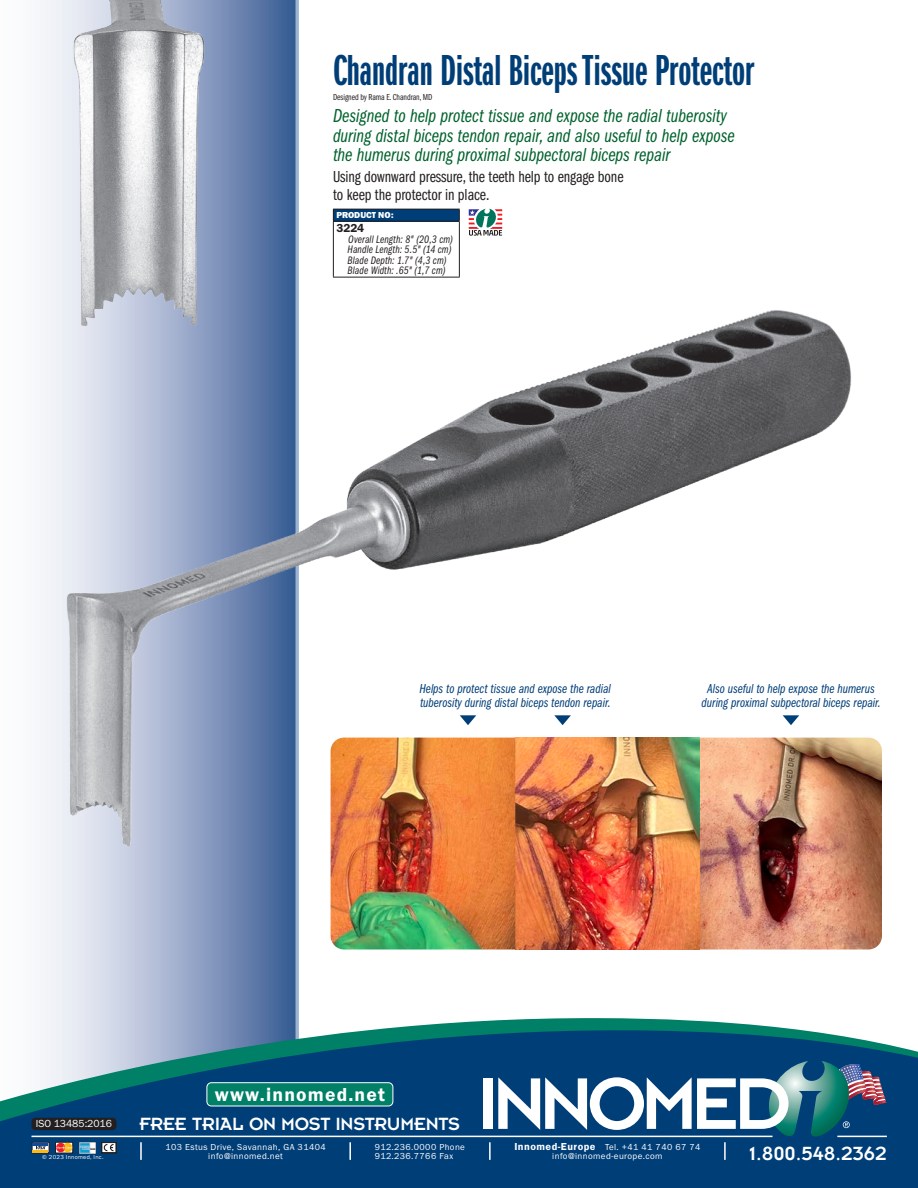
<style>
.page{position:relative;width:918px;height:1188px;background:#fff}
.page>*{position:absolute;margin:0;border:0;box-sizing:border-box;transform-origin:0 0}
.t1{font:45px "ITC Franklin Gothic Std Dm X Cp";color:#003e78}
.t2{font:21px "Insignia LT Pro";color:#fff}
.t3{font:19.5px/19.5px "ITC Franklin Gothic Std Bk Cp It";color:#00622c}
.t4{font:19.5px "Insignia LT Pro";letter-spacing:-.01em;color:#fff}
.t5{font:19.5px "Franklin Gothic URW Dem";letter-spacing:.06em;color:#fff}
.t6{font:16.5px/18px "ITC Franklin Gothic Std Bk Cp";letter-spacing:-.005em;color:#231f20}
.t7{font:13.5px/13.5px "ITC Franklin Gothic Std Bk Cp It";color:#003e78;text-align:center}
.t8{font:12px "Franklin Gothic URW Dem";color:#231f20}
.t9{font:11.25px/10.5px "ITC Franklin Gothic Std Bk Cp It";letter-spacing:.01em;color:#231f20}
.t10{font:10.65px "Franklin Gothic URW Boo";letter-spacing:-.005em;color:#fff}
.t11{font:9px/9px "Franklin Gothic URW Boo";letter-spacing:.045em;color:#fff;text-align:center}
.t12{font:9px "ITC Franklin Gothic Std Bk Cp";letter-spacing:-.005em;color:#231f20}
.t13{font:9px "Franklin Gothic URW Hea";letter-spacing:-.005em;color:#fff}
.t14{font:6px "Franklin Gothic URW Boo";letter-spacing:.045em;color:#fff}
.s1{font-family:"Franklin Gothic URW Dem";font-size:10.5px}
</style>
<div class="page">
<svg style="left:40px;top:0;width:256px;height:1018px"></svg>
<hr style="left:296px;top:0;width:2px;height:1044px;background:#cfd6e6">
<img style="left:66px;top:307px;width:786px;height:541px">
<img style="left:65px;top:0;width:148px;height:333px">
<div style="left:333px;top:209px;width:126px;height:12px;background:#003e78"></div>
<hr style="left:333px;top:221px;width:1px;height:56px;background:#231f20">
<hr style="left:459px;top:221px;width:1px;height:56px;background:#231f20">
<hr style="left:333px;top:277px;width:127px;height:1px;background:#231f20">
<hr style="left:333px;top:209px;width:127px;height:1px;background:#231f20">
<svg style="left:333px;top:209px;width:1px;height:12px"></svg>
<svg style="left:459px;top:209px;width:1px;height:12px"></svg>
<hr style="left:333px;top:221px;width:127px;height:1px;background:#231f20">
<svg style="left:469px;top:209px;width:33px;height:27px"></svg>
<img style="left:331px;top:738px;width:551px;height:212px">
<svg style="left:783px;top:715px;width:16px;height:10px"></svg>
<svg style="left:554px;top:715px;width:17px;height:10px"></svg>
<svg style="left:460px;top:715px;width:16px;height:10px"></svg>
<svg style="left:0;top:1018px;width:918px;height:170px;background:#28638b"></svg>
<svg style="left:32px;top:1142px;width:17px;height:11px"></svg>
<hr style="left:33px;top:1143px;width:15px;height:3px;background:#0d4da1">
<svg style="left:55px;top:1142px;width:18px;height:11px"></svg>
<img style="left:79px;top:1142px;width:17px;height:11px">
<div style="left:101px;top:1142px;width:15px;height:11px;border:1px solid #231f20"></div>
<svg style="left:104px;top:1144px;width:10px;height:7px"></svg>
<div style="left:102px;top:1142px;width:14px;height:11px;border:1px solid #231f20"></div>
<div style="left:483px;top:1078px;width:10px;height:51px;background:#fff"></div>
<svg style="left:498px;top:1061px;width:388px;height:99px"></svg>
<div style="left:32px;top:1118px;width:84px;height:12px;background:#231f20;border-radius:4px"></div>
<div style="left:207px;top:1083px;width:186px;height:23px;background:#008066;border-radius:4px"></div>
<div style="left:207px;top:1082px;width:186px;height:24px;border:1px solid #fff;border-radius:4px"></div>
<h1 class="t1" style="left:333px;top:46px;width:423px">Chandran Distal Biceps Tissue Protector</h1>
<p class="t12" style="left:333px;top:92px;width:101px">Designed by Rama E. Chandran, MD</p>
<p class="t3" style="left:333px;top:107px;width:403px">Designed to help protect tissue and expose the radial tuberosity during distal biceps tendon repair, and also useful to help expose the humerus during proximal subpectoral biceps repair</p>
<p class="t6" style="left:333px;top:168px;width:292px">Using downward pressure, the teeth help to engage bone to keep the protector in place.</p>
<p class="t13" style="left:336px;top:209px;width:59px">PRODUCT NO:</p>
<p class="t8" style="left:336px;top:221px;width:29px">3224</p>
<p class="t9" style="left:348px;top:234px;width:107px">Overall Length: 8" (20,3 cm)<br>Handle Length: 5.5" (14 cm)<br>Blade Depth: 1.7" (4,3 cm)<br>Blade Width: .65" (1,7 cm)</p>
<p class="t7" style="left:420px;top:682px;width:193px;text-align:left">Helps to protect tissue and expose the radial tuberosity during distal biceps tendon repair.</p>
<p class="t7" style="left:702px;top:682px;width:181px">Also useful to help expose the humerus during proximal subpectoral biceps repair.</p>
<p class="t10" style="left:36px;top:1117px;width:78px">ISO 13485:2016</p>
<p class="t5" style="left:215px;top:1082px;width:172px">www.innomed.net</p>
<p class="t4" style="left:140px;top:1114px;width:322px">FREE TRIAL ON MOST INSTRUMENTS</p>
<p class="t11" style="left:166px;top:1142px;width:162px">103 Estus Drive, Savannah, GA 31404 info@innomed.net</p>
<p class="t11" style="left:375px;top:1142px;width:92px;text-align:left">912.236.0000 Phone<br>912.236.7766 Fax</p>
<p class="t11" style="left:514px;top:1142px;width:188px"><span class="s1">Innomed-Europe</span> Tel. +41 41 740 67 74</p>
<p class="t14" style="left:42px;top:1153px;width:63px">© 2023 Innomed, Inc.</p>
<p class="t11" style="left:552px;top:1151px;width:112px">info@innomed-europe.com</p>
<p class="t2" style="left:749px;top:1143px;width:139px">1.800.548.2362</p>
</div>
